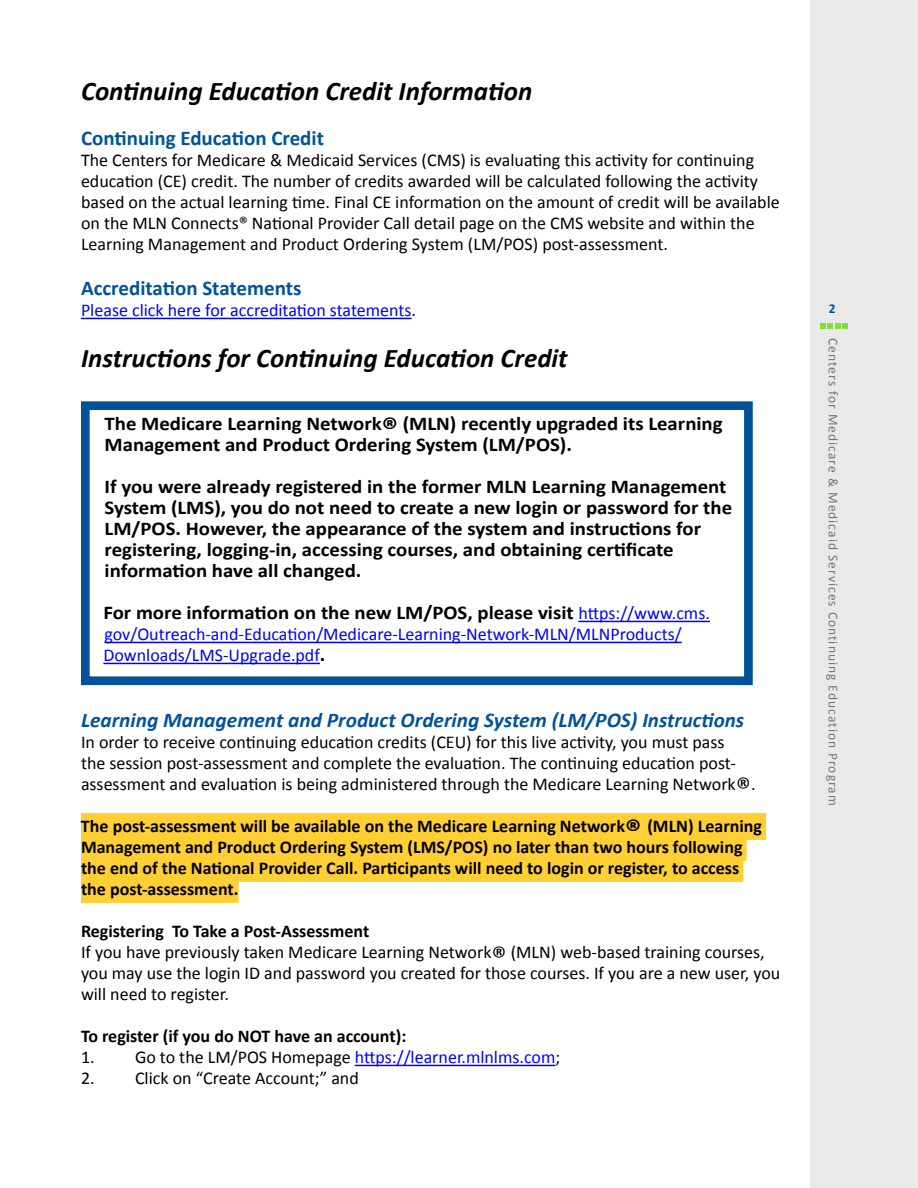
<style>
.page{position:relative;width:918px;height:1188px;background:#fff}
.page>*{position:absolute;margin:0;border:0;box-sizing:border-box;transform-origin:0 0}
.t1{font:italic 700 27px "Calibri";color:#000}
.t2{font:italic 700 21px "Calibri";color:#00539b}
.t3{font:700 21px "Calibri";color:#00539b}
.t4{font:700 19.5px/21px "Calibri";color:#000;scale:1.07 1}
.t5{font:18px/21px "Calibri";color:#000}
.t6{font:700 18px/21px "Calibri";color:#000}
.t7{font:18px/21px "Calibri";color:#00f}
.t8{font:13.5px "Calibri";letter-spacing:.075em;color:#777}
.t9{font:700 13.5px "Calibri";color:#00539b}
.s1{color:#000}
.s2{font-size:30px}
.s3{font-weight:400;font-size:18px;color:#00f}
.s4{font-weight:700;font-size:19.5px;color:#000}
.s5{font-weight:700}
</style>
<div class="page">
<div style="left:810px;top:0;width:108px;height:1188px;background:#e9e9e9"></div>
<svg style="left:820px;top:323px;width:28px;height:6px"></svg>
<hr style="left:81px;top:318px;width:331px;height:1px;background:#00f">
<hr style="left:578px;top:621px;width:132px;height:1px;background:#00f">
<hr style="left:105px;top:642px;width:577px;height:1px;background:#00f">
<hr style="left:103px;top:663px;width:217px;height:1px;background:#00f">
<div style="left:81px;top:813px;width:544px;height:27px;background:#ffcf33"></div>
<div style="left:625px;top:813px;width:16px;height:42px;background:#ffcf33"></div>
<div style="left:641px;top:813px;width:125px;height:27px;background:#ffcf33"></div>
<div style="left:81px;top:834px;width:666px;height:27px;background:#ffcf33"></div>
<div style="left:81px;top:855px;width:662px;height:27px;background:#ffcf33"></div>
<div style="left:81px;top:876px;width:158px;height:27px;background:#ffcf33"></div>
<hr style="left:355px;top:1065px;width:200px;height:1px;background:#00f">
<div style="left:81px;top:401px;width:672px;height:284px;border:9px solid #00539b"></div>
<h1 class="t1" style="left:81px;top:74px;width:453px">Continuing Education Credit Information</h1>
<p class="t3" style="left:81px;top:125px;width:244px">Continuing Education Credit</p>
<p class="t5" style="left:81px;top:150px;width:700px">The Centers for Medicare &amp; Medicaid Services (CMS) is evaluating this activity for continuing education (CE) credit. The number of credits awarded will be calculated following the activity based on the actual learning time. Final CE information on the amount of credit will be available on the MLN Connects® National Provider Call detail page on the CMS website and within the Learning Management and Product Ordering System (LM/POS) post-assessment.</p>
<p class="t3" style="left:81px;top:275px;width:222px">Accreditation Statements</p>
<p class="t7" style="left:81px;top:300px;width:337px">Please click here for accreditation statements<span class="s1">.</span></p>
<h1 class="t1" style="left:81px;top:341px;width:488px">Instructions for Continuing Education Credit</h1>
<p class="t4" style="left:105px;top:413px;width:579px">The Medicare Learning Network<span class="s2">®</span> (MLN) recently upgraded its Learning<br>Management and Product Ordering System (LM/POS).</p>
<p class="t4" style="left:105px;top:476px;width:588px">If you were already registered in the former MLN Learning Management System (LMS), you do not need to create a new login or password for the LM/POS. However, the appearance of the system and instructions for registering, logging-in, accessing courses, and obtaining certificate information have all changed.</p>
<p class="t4" style="left:103px;top:602px;width:568px">For more information on the new LM/POS, please visit <span class="s3">https://www.cms.</span></p>
<p class="t7" style="left:103px;top:624px;width:580px">gov/Outreach-and-Education/Medicare-Learning-Network-MLN/MLNProducts/<br>Downloads/LMS-Upgrade.pdf<span class="s4">.</span></p>
<p class="t2" style="left:81px;top:707px;width:665px">Learning Management and Product Ordering System (LM/POS) Instructions</p>
<p class="t5" style="left:81px;top:732px;width:676px">In order to receive continuing education credits (CEU) for this live activity, you must pass<br>the session post-assessment and complete the evaluation. The continuing education post&shy;assessment and evaluation is being administered through the Medicare Learning Network<span class="s2">®</span>.</p>
<p class="t6" style="left:81px;top:816px;width:683px">The post-assessment will be available on the Medicare Learning Network<span class="s2">®</span> (MLN) Learning Management and Product Ordering System (LMS/POS) no later than two hours following the end of the National Provider Call. Participants will need to login or register, to access the post-assessment.</p>
<p class="t5" style="left:81px;top:921px;width:701px"><span class="s5">Registering To Take a Post-Assessment<br></span>If you have previously taken Medicare Learning Network<span class="s2">®</span> (MLN) web-based training courses, you may use the login ID and password you created for those courses. If you are a new user, you will need to register.</p>
<p class="t6" style="left:81px;top:1026px;width:327px">To register (if you do NOT have an account):</p>
<p class="t7" style="left:81px;top:1047px;width:481px"><span class="s1">1. Go to the LM/POS Homepage</span> https://learner.mlnlms.com<span class="s1">;</span></p>
<p class="t5" style="left:81px;top:1068px;width:279px">2. Click on “Create Account;” and</p>
<p class="t9" style="left:829px;top:300px;width:8px">2</p>
<p class="t8" style="left:842px;top:338px;width:469px;rotate:90deg">Centers for Medicare &amp; Medicaid Services Continuing Education Program</p>
</div>
